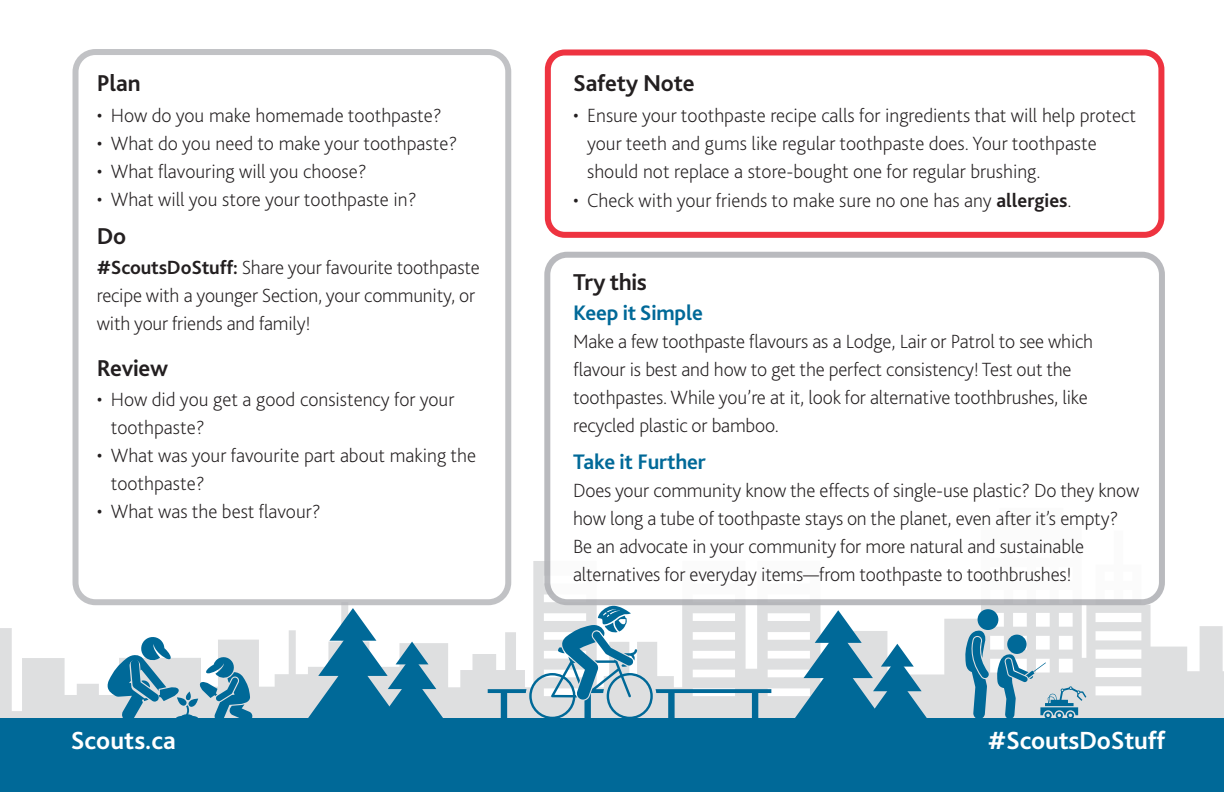
<style>
.page{position:relative;width:1224px;height:792px;background:#fff}
.page>*{position:absolute;margin:0;border:0;box-sizing:border-box;transform-origin:0 0}
.t1{font:700 26px "Bliss 2";letter-spacing:-.01em;color:#fff}
.t2{font:700 24px "Bliss 2";letter-spacing:-.01em;color:#231f20}
.t3{font:700 22px "Bliss 2";letter-spacing:-.01em;color:#006998}
.t4{font:200 20px/28px "Bliss 2";letter-spacing:-.01em;color:#231f20}
.t5{font:300 20px "Bliss 2";color:#fff}
.s1{font-weight:700}
</style>
<div class="page">
<svg style="left:0;top:508px;width:1224px;height:211px"></svg>
<div style="left:0;top:719px;width:1224px;height:73px;background:#006998"></div>
<svg style="left:792px;top:610px;width:138px;height:109px"></svg>
<div style="left:1007px;top:635px;width:20px;height:19px;background:#006998;border-radius:50%"></div>
<svg style="left:997px;top:654px;width:89px;height:65px;background:#a6c2cf"></svg>
<div style="left:978px;top:609px;width:20px;height:21px;background:#006998;border-radius:50%"></div>
<svg style="left:965px;top:630px;width:24px;height:89px;background:#639db8"></svg>
<svg style="left:106px;top:636px;width:147px;height:83px"></svg>
<svg style="left:488px;top:605px;width:283px;height:114px"></svg>
<svg style="left:307px;top:608px;width:137px;height:111px"></svg>
<div style="left:545px;top:49px;width:619px;height:189px;border:6px solid #ee3340;border-radius:17px"></div>
<div style="left:76px;top:52px;width:432px;height:550px;background:#fff;border-radius:20px"></div>
<div style="left:73px;top:49px;width:438px;height:556px;border:6px solid #b2b3b7;border-radius:20px"></div>
<div style="left:547px;top:255px;width:615px;height:347px;background:#fff;border-radius:20px"></div>
<div style="left:544px;top:252px;width:621px;height:353px;border:6px solid #b2b3b7;border-radius:20px"></div>
<p class="t2" style="left:97px;top:68px;width:45px">Plan</p>
<p class="t4" style="left:97px;top:100px;width:346px">• How do you make homemade toothpaste?</p>
<p class="t4" style="left:97px;top:128px;width:362px">• What do you need to make your toothpaste?</p>
<p class="t4" style="left:97px;top:156px;width:271px">• What flavouring will you choose?</p>
<p class="t4" style="left:97px;top:184px;width:321px">• What will you store your toothpaste in?</p>
<p class="t2" style="left:97px;top:221px;width:31px">Do</p>
<p class="t4" style="left:97px;top:253px;width:384px"><span class="s1">#ScoutsDoStuff:</span> Share your favourite toothpaste recipe with a younger Section, your community, or with your friends and family!</p>
<p class="t2" style="left:97px;top:353px;width:73px">Review</p>
<p class="t4" style="left:111px;top:385px;width:345px;text-indent:-14px">• How did you get a good consistency for your toothpaste?</p>
<p class="t4" style="left:111px;top:441px;width:367px;text-indent:-14px">• What was your favourite part about making the toothpaste?</p>
<p class="t4" style="left:97px;top:497px;width:226px">• What was the best flavour?</p>
<p class="t2" style="left:573px;top:68px;width:123px">Safety Note</p>
<p class="t4" style="left:587px;top:100px;width:550px;text-indent:-14px">• Ensure your toothpaste recipe calls for ingredients that will help protect your teeth and gums like regular toothpaste does. Your toothpaste should not replace a store-bought one for regular brushing.</p>
<p class="t4" style="left:573px;top:186px;width:500px">• Check with your friends to make sure no one has any <span class="s1">allergies</span>.</p>
<p class="t5" style="left:629px;top:106px;width:7px">•</p>
<p class="t2" style="left:573px;top:267px;width:75px">Try this</p>
<p class="t3" style="left:573px;top:299px;width:131px">Keep it Simple</p>
<p class="t4" style="left:573px;top:327px;width:522px">Make a few toothpaste flavours as a Lodge, Lair or Patrol to see which flavour is best and how to get the perfect consistency! Test out the toothpastes. While you’re at it, look for alternative toothbrushes, like recycled plastic or bamboo.</p>
<p class="t3" style="left:573px;top:448px;width:134px">Take it Further</p>
<p class="t4" style="left:573px;top:476px;width:568px">Does your community know the effects of single-use plastic? Do they know how long a tube of toothpaste stays on the planet, even after it’s empty?<br>Be an advocate in your community for more natural and sustainable alternatives for everyday items—from toothpaste to toothbrushes!</p>
<h1 class="t1" style="left:71px;top:724px;width:107px">Scouts.ca</h1>
<h1 class="t1" style="left:988px;top:724px;width:179px">#ScoutsDoStuff</h1>
</div>
